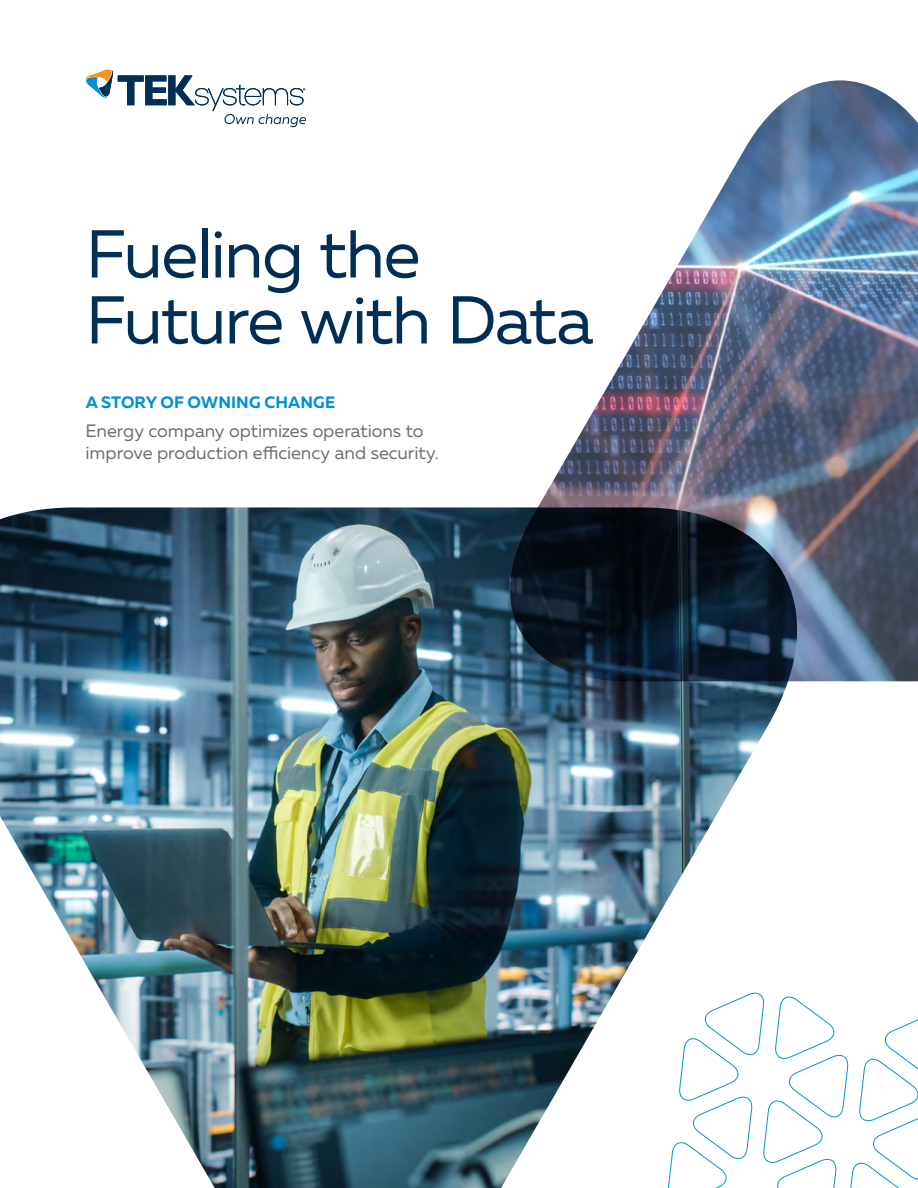
<style>
.page{position:relative;width:918px;height:1188px;background:#fff}
.page>*{position:absolute;margin:0;border:0;box-sizing:border-box;transform-origin:0 0}
.t1{font:67.5px/66px "Muller";letter-spacing:-.025em;color:#002e56}
.t2{font:18px/21.6px "Muller";letter-spacing:-.005em;color:#6d6e71}
.t3{font:700 16.5px "Muller";letter-spacing:.01em;color:#0091d1}
</style>
<div class="page">
<svg style="left:799px;top:1001px;width:119px;height:187px"></svg>
<img style="left:0;top:507px;width:799px;height:681px">
<img style="left:509px;top:80px;width:409px;height:601px">
<svg style="left:86px;top:70px;width:220px;height:57px"></svg>
<h1 class="t1" style="left:86px;top:220px;width:509px">Fueling the<br>Future with Data</h1>
<p class="t3" style="left:86px;top:392px;width:251px">A STORY OF OWNING CHANGE</p>
<p class="t2" style="left:86px;top:420px;width:355px">Energy company optimizes operations to improve production efficiency and security.</p>
</div>
